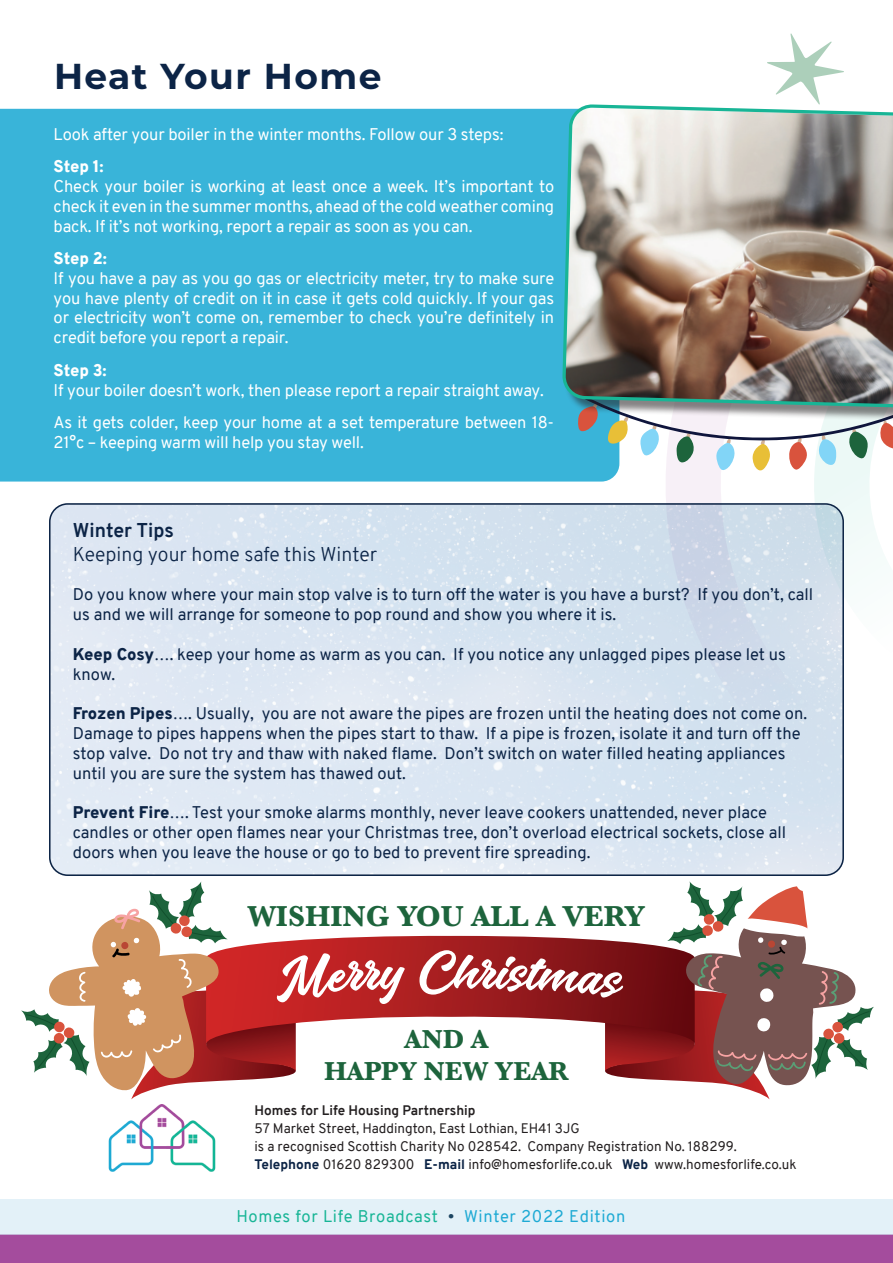
<style>
.page{position:relative;width:893px;height:1263px;background:#fff}
.page>*{position:absolute;margin:0;border:0;box-sizing:border-box;transform-origin:0 0}
.t1{font:67.5px "Lumpia Brush Free";color:#fff}
.t2{font:700 36px "Montserrat";letter-spacing:.04em;color:#0c2446}
.t3{font:700 30px "Baskerville";color:#1d643c}
.t4{font:700 27px/32.4px "Baskerville";color:#1d643c;text-align:center}
.t5{font:300 19.5px "Overpass";color:#0c2446}
.t6{font:700 19.5px "Overpass";color:#0c2446}
.t7{font:16.5px/19.8px "Overpass";color:#0c2446}
.t8{font:16.5px/19.8px "Overpass";letter-spacing:-.01em;color:#fff;text-align:justify}
.t9{font:16.5px "Overpass";letter-spacing:.04em;color:#18b596}
.t10{font:900 16.5px "Overpass";letter-spacing:-.01em;color:#fff}
.t11{font:13.5px/18px "Overpass";color:#231f20}
.t12{font:700 13.5px "Overpass";color:#231f20}
.s1{font-weight:900}
.s2{font-weight:800;color:#0c2446}
.s3{color:#1d4662}
.s4{color:#1eaad4}
</style>
<div class="page">
<div style="left:0;top:1234px;width:893px;height:29px;background:#a44c9d"></div>
<div style="left:0;top:1199px;width:893px;height:35px;background:#e3f1f8"></div>
<img style="left:108px;top:1105px;width:108px;height:67px">
<img style="left:50px;top:506px;width:793px;height:369px">
<div style="left:406px;top:935px;width:48px;height:82px;background:#aa2021"></div>
<div style="left:0;top:109px;width:577px;height:373px;background:#39b4d9"></div>
<svg style="left:577px;top:421px;width:316px;height:298px"></svg>
<div style="left:564px;top:106px;width:329px;height:315px;background:#231f20;opacity:.55"></div>
<img style="left:560px;top:104px;width:333px;height:306px">
<svg style="left:767px;top:33px;width:77px;height:72px"></svg>
<svg style="left:21px;top:881px;width:385px;height:218px"></svg>
<svg style="left:454px;top:881px;width:420px;height:218px"></svg>
<h2 class="t2" style="left:54px;top:50px;width:329px">Heat Your Home</h2>
<p class="t8" style="left:54px;top:124px;width:451px">Look after your boiler in the winter months. Follow our 3 steps:</p>
<p class="t10" style="left:54px;top:155px;width:52px">Step 1:</p>
<p class="t8" style="left:54px;top:176px;width:502px">Check your boiler is working at least once a week. It’s important to check it even in the summer months, ahead of the cold weather coming back. If it’s not working, report a repair as soon as you can.</p>
<p class="t10" style="left:54px;top:247px;width:55px">Step 2:</p>
<p class="t8" style="left:54px;top:268px;width:502px">If you have a pay as you go gas or electricity meter, try to make sure you have plenty of credit on it in case it gets cold quickly. If your gas or electricity won’t come on, remember to check you’re definitely in credit before you report a repair.</p>
<p class="t10" style="left:54px;top:358px;width:55px">Step 3:</p>
<p class="t8" style="left:54px;top:374px;width:502px;line-height:32.5px">If your boiler doesn’t work, then please report a repair straight away.<br>As it gets colder, keep your home at a set temperature between 18-</p>
<p class="t8" style="left:54px;top:432px;width:312px">21°c – keeping warm will help you stay well.</p>
<p class="t6" style="left:73px;top:517px;width:103px">Winter Tips</p>
<p class="t5" style="left:73px;top:540px;width:306px">Keeping your home safe this Winter</p>
<p class="t7" style="left:73px;top:585px;width:742px">Do you know where your main stop valve is to turn off the water is you have a burst? If you don’t, call us and we will arrange for someone to pop round and show you where it is.</p>
<p class="t7" style="left:73px;top:644px;width:715px"><span class="s1">Keep Cosy</span>…. keep your home as warm as you can. If you notice any unlagged pipes please let us know.</p>
<p class="t7" style="left:73px;top:703px;width:736px"><span class="s1">Frozen Pipes</span>…. Usually, you are not aware the pipes are frozen until the heating does not come on.<br>Damage to pipes happens when the pipes start to thaw. If a pipe is frozen, isolate it and turn off the stop valve. Do not try and thaw with naked flame. Don’t switch on water filled heating appliances until you are sure the system has thawed out.</p>
<p class="t7" style="left:73px;top:802px;width:715px"><span class="s1">Prevent Fire</span>…. Test your smoke alarms monthly, never leave cookers unattended, never place candles or other open flames near your Christmas tree, don’t overload electrical sockets, close all doors when you leave the house or go to bed to prevent fire spreading.</p>
<h3 class="t3" style="left:248px;top:895px;width:399px">WISHING YOU ALL A VERY</h3>
<h1 class="t1" style="left:419px;top:936px;width:37px">C</h1>
<h3 class="t4" style="left:324px;top:1023px;width:246px">AND A<br>HAPPY NEW YEAR</h3>
<p class="t12" style="left:254px;top:1101px;width:223px">Homes for Life Housing Partnership</p>
<p class="t11" style="left:254px;top:1120px;width:544px">57 Market Street, Haddington, East Lothian, EH41 3JG<br>is a recognised Scottish Charity No 028542. Company Registration No. 188299.<br><span class="s2">Telephone</span> 01620 829300 <span class="s2">E-mail</span> info@homesforlife.co.uk <span class="s2">Web</span> www.homesforlife.co.uk</p>
<p class="t9" style="left:236px;top:1204px;width:390px">Homes for Life Broadcast <span class="s3">•</span> <span class="s4">Winter 2022 Edition</span></p>
</div>
